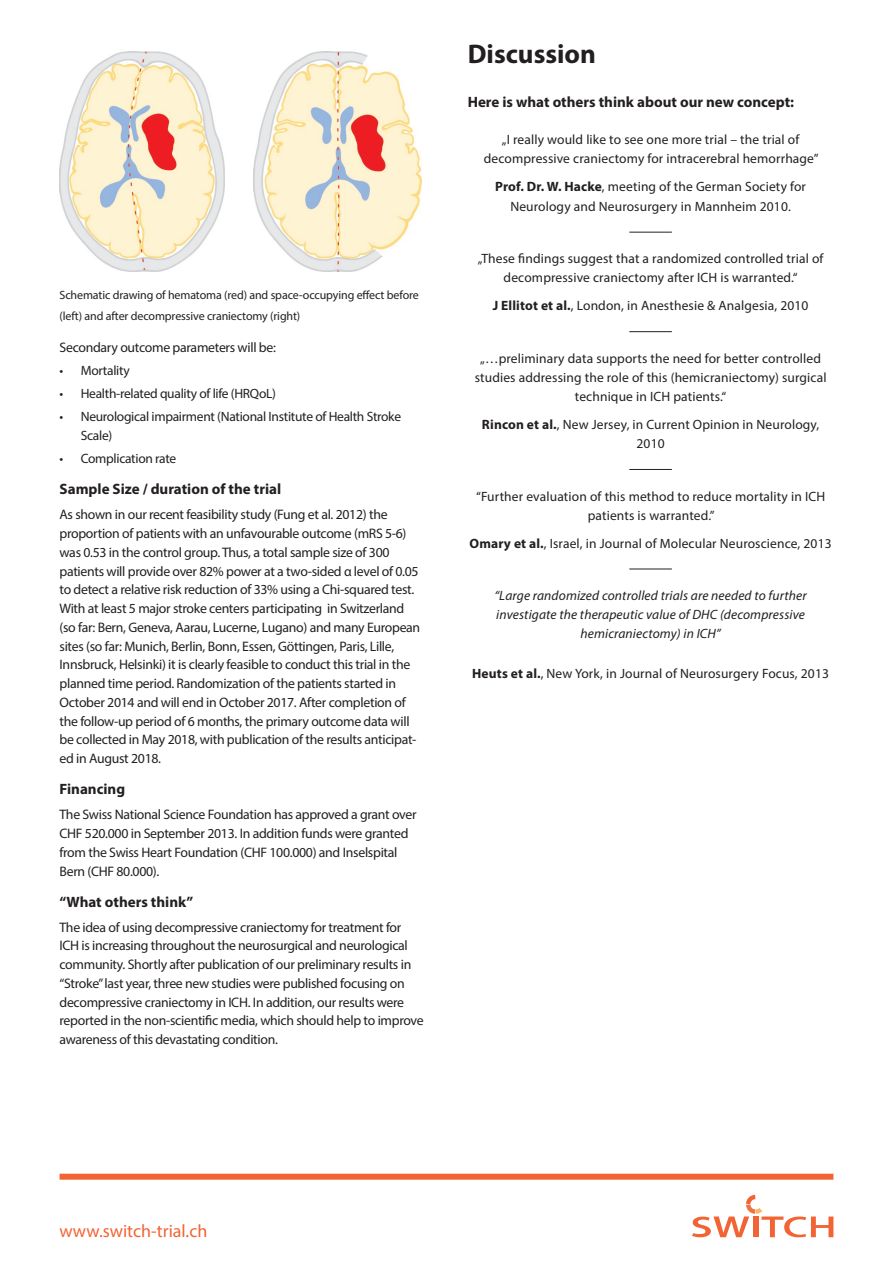
<style>
.page{position:relative;width:893px;height:1263px;background:#fff}
.page>*{position:absolute;margin:0;border:0;box-sizing:border-box;transform-origin:0 0}
.t1{font:700 27px "Myriad Pro";color:#231f20}
.t2{font:18px "Myriad Pro";color:#f26434}
.t3{font:700 15px "Myriad Pro";color:#231f20}
.t4{font:13.8px/18.8px "Myriad Pro";letter-spacing:-.02em;color:#231f20}
.t5{font:13.5px/18.8px "Myriad Pro";letter-spacing:.01em;color:#231f20;text-align:center}
.t6{font:13.5px/18.8px "Myriad Pro";letter-spacing:-.02em;color:#231f20}
.t7{font:italic 13.5px/18.8px "Myriad Pro";letter-spacing:.01em;color:#231f20;text-align:center}
.t8{font:12px/20.7px "Myriad Pro";letter-spacing:-.01em;color:#231f20}
.s1{font-weight:700}
</style>
<div class="page">
<svg style="left:692px;top:1195px;width:141px;height:42px"></svg>
<div style="left:60px;top:1174px;width:773px;height:6px;background:#f26434"></div>
<hr style="left:629px;top:232px;width:43px;height:1px;background:#231f20">
<hr style="left:629px;top:331px;width:43px;height:1px;background:#231f20">
<hr style="left:629px;top:469px;width:43px;height:1px;background:#231f20">
<hr style="left:629px;top:569px;width:43px;height:1px;background:#231f20">
<img style="left:60px;top:52px;width:164px;height:219px">
<img style="left:253px;top:52px;width:168px;height:219px">
<p class="t8" style="left:60px;top:285px;width:361px">Schematic drawing of hematoma (red) and space-occupying effect before (left) and after decompressive craniectomy (right)</p>
<p class="t4" style="left:60px;top:338px;width:218px">Secondary outcome parameters will be:</p>
<p class="t6" style="left:60px;top:361px;width:72px">• Mortality</p>
<p class="t6" style="left:60px;top:384px;width:218px">• Health-related quality of life (HRQoL)</p>
<p class="t6" style="left:81px;top:407px;width:322px;text-indent:-21px">• Neurological impairment (National Institute of Health Stroke<br>Scale)</p>
<p class="t6" style="left:60px;top:449px;width:118px">• Complication rate</p>
<p class="t3" style="left:60px;top:479px;width:223px">Sample Size / duration of the trial</p>
<p class="t4" style="left:60px;top:505px;width:362px">As shown in our recent feasibility study (Fung et al. 2012) the proportion of patients with an unfavourable outcome (mRS 5-6) was 0.53 in the control group. Thus, a total sample size of 300 patients will provide over 82% power at a two-sided α level of 0.05 to detect a relative risk reduction of 33% using a Chi-squared test.<br>With at least 5 major stroke centers participating in Switzerland (so far: Bern, Geneva, Aarau, Lucerne, Lugano) and many European sites (so far: Munich, Berlin, Bonn, Essen, Göttingen, Paris, Lille, Innsbruck, Helsinki) it is clearly feasible to conduct this trial in the planned time period. Randomization of the patients started in October 2014 and will end in October 2017. After completion of the follow-up period of 6 months, the primary outcome data will be collected in May 2018, with publication of the results anticipat&shy;ed in August 2018.</p>
<p class="t3" style="left:60px;top:779px;width:67px">Financing</p>
<p class="t4" style="left:60px;top:805px;width:359px">The Swiss National Science Foundation has approved a grant over CHF 520.000 in September 2013. In addition funds were granted from the Swiss Heart Foundation (CHF 100.000) and Inselspital Bern (CHF 80.000).</p>
<p class="t3" style="left:60px;top:892px;width:135px">“What others think”</p>
<p class="t4" style="left:60px;top:917px;width:366px">The idea of using decompressive craniectomy for treatment for ICH is increasing throughout the neurosurgical and neurological community. Shortly after publication of our preliminary results in “Stroke” last year, three new studies were published focusing on decompressive craniectomy in ICH. In addition, our results were reported in the non-scientific media, which should help to improve awareness of this devastating condition.</p>
<h1 class="t1" style="left:468px;top:36px;width:130px">Discussion</h1>
<p class="t3" style="left:468px;top:92px;width:328px">Here is what others think about our new concept:</p>
<p class="t5" style="left:484px;top:130px;width:336px">„I really would like to see one more trial – the trial of decompressive craniectomy for intracerebral hemorrhage”</p>
<p class="t5" style="left:495px;top:177px;width:312px;line-height:19.5px"><span class="s1">Prof. Dr. W. Hacke</span>, meeting of the German Society for<br>Neurology and Neurosurgery in Mannheim 2010.</p>
<p class="t5" style="left:478px;top:249px;width:347px">„These findings suggest that a randomized controlled trial of decompressive craniectomy after ICH is warranted.“</p>
<p class="t5" style="left:493px;top:296px;width:317px"><span class="s1">J Ellitot et al.</span>, London, in Anesthesie &amp; Analgesia, 2010</p>
<p class="t5" style="left:475px;top:349px;width:353px">„…preliminary data supports the need for better controlled studies addressing the role of this (hemicraniectomy) surgical technique in ICH patients.“</p>
<p class="t5" style="left:482px;top:414px;width:339px;line-height:19.5px"><span class="s1">Rincon et al.</span>, New Jersey, in Current Opinion in Neurology,<br>2010</p>
<p class="t5" style="left:476px;top:487px;width:351px">“Further evaluation of this method to reduce mortality in ICH patients is warranted.”</p>
<p class="t5" style="left:470px;top:533px;width:364px"><span class="s1">Omary et al.</span>, Israel, in Journal of Molecular Neuroscience, 2013</p>
<p class="t7" style="left:494px;top:586px;width:314px">“Large randomized controlled trials are needed to further investigate the therapeutic value of DHC (decompressive hemicraniectomy) in ICH”</p>
<p class="t5" style="left:472px;top:664px;width:358px"><span class="s1">Heuts et al.</span>, New York, in Journal of Neurosurgery Focus, 2013</p>
<h2 class="t2" style="left:60px;top:1220px;width:149px">www.switch-trial.ch</h2>
</div>
